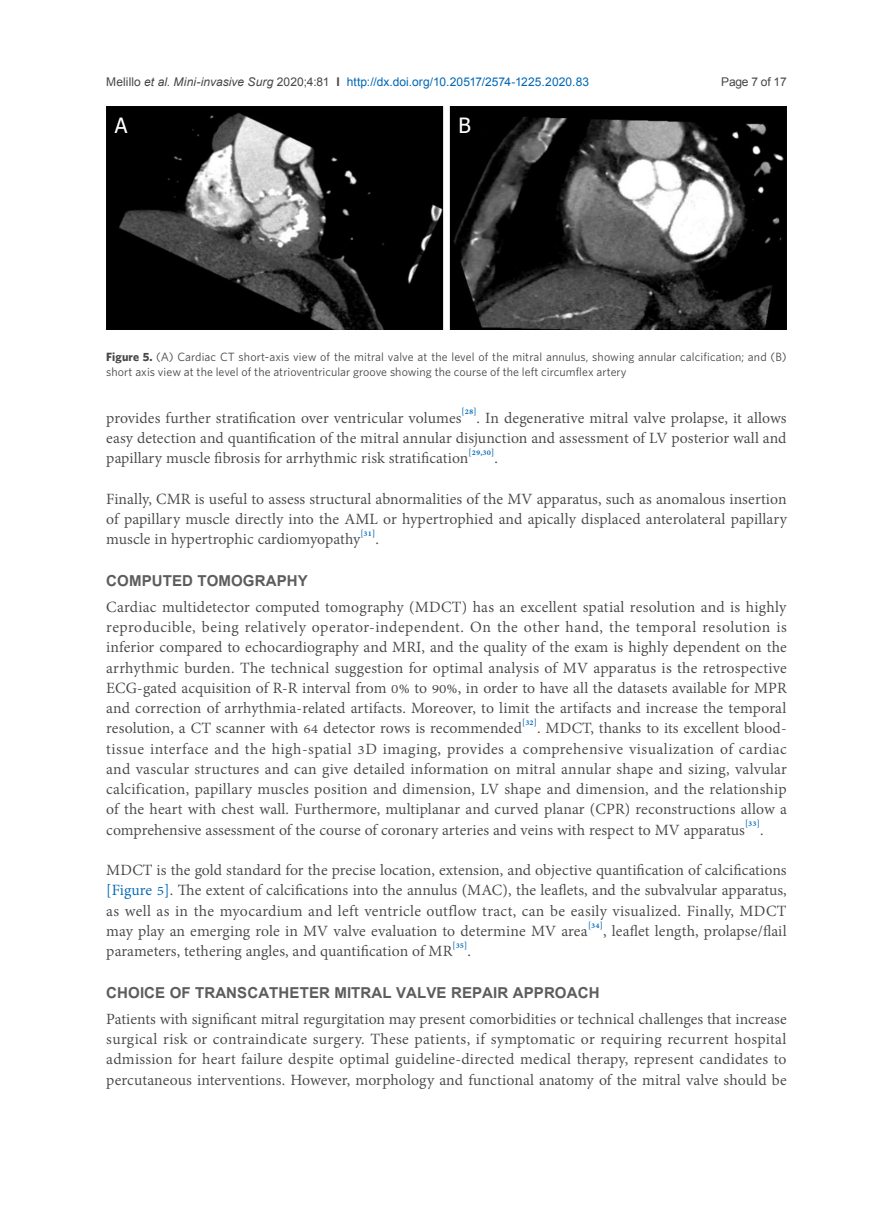
<style>
.page{position:relative;width:893px;height:1212px;background:#fff}
.page>*{position:absolute;margin:0;border:0;box-sizing:border-box;transform-origin:0 0}
.正文{font:700 21px "Utsaah";letter-spacing:.005em;color:#5d5d5e}
.t1{font:21px "Tahoma";color:#fff}
.正文-2{font:19.2px/20.2px "Adobe Thai";letter-spacing:.005em;color:#484648;text-align:justify}
.正文-3{font:12px/15px "Whitney";letter-spacing:.005em;color:#484648}
.t2{font:12px "Arial";letter-spacing:.01em;color:#0166b3}
.t3{font:12px "Arial";letter-spacing:-.025em;color:#484648}
.s1{color:#484648}
.s2{font-style:italic;color:#484648}
.s3{font-weight:700;color:#484648}
.s4{font-weight:700}
.s5{color:#0166b3}
</style>
<div class="page">
<img style="left:106px;top:106px;width:681px;height:224px">
<p class="t2" style="left:106px;top:73px;width:484px"><span class="s1">Melillo</span> <span class="s2">et al</span><span class="s1">.</span> <span class="s2">Mini-invasive Surg</span> <span class="s1">2020;4:81</span> <span class="s3">I</span> http://dx.doi.org/10.20517/2574-1225.2020.83</p>
<p class="t3" style="left:721px;top:73px;width:67px">Page 7 of 17</p>
<p class="t1" style="left:115px;top:111px;width:14px">A</p>
<p class="t1" style="left:458px;top:111px;width:14px">B</p>
<p class="正文-3" style="left:106px;top:349px;width:682px"><span class="s4">Figure 5.</span> (A) Cardiac CT short-axis view of the mitral valve at the level of the mitral annulus, showing annular calcification; and (B) short axis view at the level of the atrioventricular groove showing the course of the left circumflex artery</p>
<p class="正文-2" style="left:106px;top:406px;width:682px">provides further stratification over ventricular volumes<sup>[28]</sup>. In degenerative mitral valve prolapse, it allows easy detection and quantification of the mitral annular disjunction and assessment of LV posterior wall and papillary muscle fibrosis for arrhythmic risk stratification<sup>[29,30]</sup>.</p>
<p class="正文-2" style="left:106px;top:487px;width:682px">Finally, CMR is useful to assess structural abnormalities of the MV apparatus, such as anomalous insertion of papillary muscle directly into the AML or hypertrophied and apically displaced anterolateral papillary muscle in hypertrophic cardiomyopathy<sup>[31]</sup>.</p>
<p class="正文" style="left:106px;top:571px;width:203px">COMPUTED TOMOGRAPHY</p>
<p class="正文-2" style="left:106px;top:595px;width:682px">Cardiac multidetector computed tomography (MDCT) has an excellent spatial resolution and is highly reproducible, being relatively operator-independent. On the other hand, the temporal resolution is inferior compared to echocardiography and MRI, and the quality of the exam is highly dependent on the arrhythmic burden. The technical suggestion for optimal analysis of MV apparatus is the retrospective ECG-gated acquisition of R-R interval from 0% to 90%, in order to have all the datasets available for MPR and correction of arrhythmia-related artifacts. Moreover, to limit the artifacts and increase the temporal resolution, a CT scanner with 64 detector rows is recommended<sup>[32]</sup>. MDCT, thanks to its excellent blood&shy;tissue interface and the high-spatial 3D imaging, provides a comprehensive visualization of cardiac and vascular structures and can give detailed information on mitral annular shape and sizing, valvular calcification, papillary muscles position and dimension, LV shape and dimension, and the relationship of the heart with chest wall. Furthermore, multiplanar and curved planar (CPR) reconstructions allow a comprehensive assessment of the course of coronary arteries and veins with respect to MV apparatus<sup>[33]</sup>.</p>
<p class="正文-2" style="left:106px;top:858px;width:682px">MDCT is the gold standard for the precise location, extension, and objective quantification of calcifications <span class="s5">[Figure 5]</span>. The extent of calcifications into the annulus (MAC), the leaflets, and the subvalvular apparatus, as well as in the myocardium and left ventricle outflow tract, can be easily visualized. Finally, MDCT may play an emerging role in MV valve evaluation to determine MV area<sup>[34]</sup>, leaflet length, prolapse/flail parameters, tethering angles, and quantification of MR<sup>[35]</sup>.</p>
<p class="正文" style="left:106px;top:982px;width:495px">CHOICE OF TRANSCATHETER MITRAL VALVE REPAIR APPROACH</p>
<p class="正文-2" style="left:106px;top:1007px;width:682px">Patients with significant mitral regurgitation may present comorbidities or technical challenges that increase surgical risk or contraindicate surgery. These patients, if symptomatic or requiring recurrent hospital admission for heart failure despite optimal guideline-directed medical therapy, represent candidates to percutaneous interventions. However, morphology and functional anatomy of the mitral valve should be</p>
</div>
